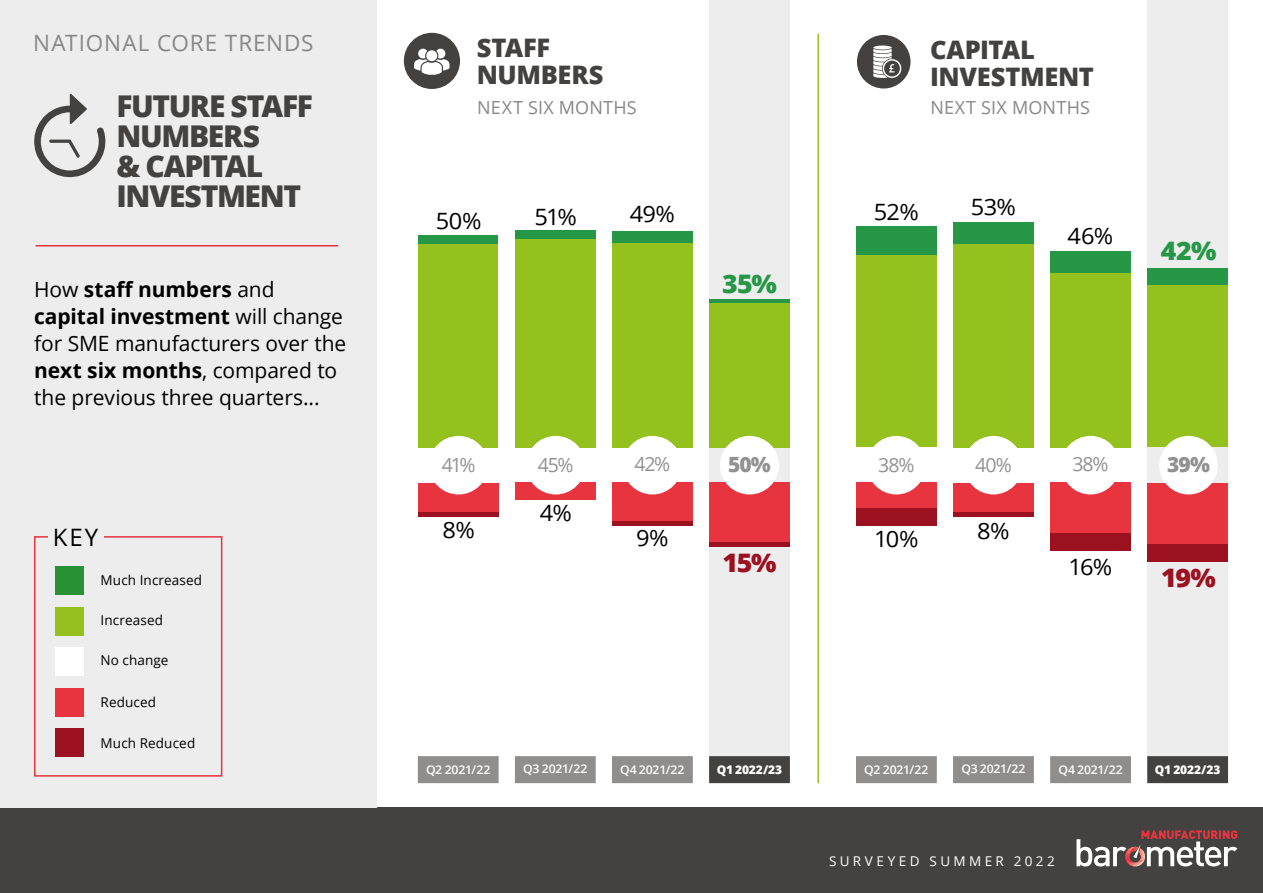
<style>
.page{position:relative;width:1263px;height:893px;background:#fff}
.page>*{position:absolute;margin:0;border:0;box-sizing:border-box;transform-origin:0 0}
.t1{font:800 30px/30px "Open Sans";letter-spacing:-.05em;color:#434241}
.t2{font:800 25.5px/27px "Open Sans";letter-spacing:-.015em;color:#434241}
.t3{font:800 25.5px "Open Sans";color:#9c1120;scale:1.05 1}
.t4{font:800 25.5px "Open Sans";color:#269747;scale:1.05 1}
.t5{font:24px "Open Sans";color:#000}
.t6{font:22.5px "Open Sans";letter-spacing:-.035em;color:#000;scale:1.05 1}
.t7{font:22.5px "Open Sans";letter-spacing:.04em;color:#878787}
.t8{font:21px/27px "Open Sans";letter-spacing:-.005em;color:#000}
.t9{font:800 21px "Open Sans";color:#929292}
.t10{font:19.5px "Open Sans";letter-spacing:-.06em;color:#929292}
.t11{font:18px "Open Sans";letter-spacing:.015em;color:#878787}
.t12{font:13.5px "Open Sans";letter-spacing:.01em;color:#000}
.t13{font:13.5px "Open Sans";letter-spacing:.25em;color:#fff}
.t14{font:600 12px "Open Sans";letter-spacing:-.02em;color:#fff}
.t15{font:800 12px "Open Sans";letter-spacing:-.01em;color:#fff}
.s1{font-weight:700}
</style>
<div class="page">
<div style="left:0;top:808px;width:1263px;height:85px;background:#434241"></div>
<svg style="left:1076px;top:830px;width:161px;height:37px"></svg>
<div style="left:953px;top:483px;width:81px;height:29px;background:#e7343f"></div>
<div style="left:953px;top:512px;width:81px;height:5px;background:#9c1120"></div>
<hr style="left:817px;top:34px;width:2px;height:749px;background:#95c11f">
<div style="left:953px;top:243px;width:81px;height:205px;background:#95c11f"></div>
<div style="left:953px;top:222px;width:81px;height:21px;background:#269747"></div>
<div style="left:964px;top:436px;width:59px;height:58px;background:#fff;border-radius:50%"></div>
<div style="left:856px;top:508px;width:81px;height:17px;background:#9c1120"></div>
<div style="left:856px;top:483px;width:81px;height:25px;background:#e7343f"></div>
<div style="left:856px;top:226px;width:81px;height:29px;background:#269747"></div>
<div style="left:856px;top:255px;width:81px;height:192px;background:#95c11f"></div>
<div style="left:867px;top:436px;width:59px;height:58px;background:#fff;border-radius:50%"></div>
<div style="left:1147px;top:0;width:81px;height:772px;background:#ededed"></div>
<div style="left:1050px;top:252px;width:81px;height:21px;background:#269747"></div>
<div style="left:1147px;top:268px;width:81px;height:17px;background:#269747"></div>
<div style="left:1050px;top:273px;width:81px;height:174px;background:#95c11f"></div>
<div style="left:1147px;top:285px;width:81px;height:162px;background:#95c11f"></div>
<div style="left:0;top:0;width:376px;height:807px;background:#ededed"></div>
<svg style="left:34px;top:94px;width:72px;height:84px"></svg>
<div style="left:857px;top:35px;width:53px;height:54px;background:#434241;border-radius:50%"></div>
<svg style="left:873px;top:46px;width:29px;height:32px"></svg>
<div style="left:1050px;top:483px;width:81px;height:51px;background:#e7343f"></div>
<div style="left:1147px;top:483px;width:81px;height:64px;background:#e7343f"></div>
<div style="left:1050px;top:534px;width:81px;height:17px;background:#9c1120"></div>
<div style="left:1147px;top:544px;width:81px;height:17px;background:#9c1120"></div>
<div style="left:1061px;top:436px;width:59px;height:58px;background:#fff;border-radius:50%"></div>
<div style="left:1159px;top:436px;width:59px;height:58px;background:#fff;border-radius:50%"></div>
<div style="left:34px;top:536px;width:188px;height:241px;border:2px solid #e7343f"></div>
<div style="left:55px;top:566px;width:29px;height:29px;background:#279134"></div>
<div style="left:48px;top:527px;width:55px;height:18px;background:#ededed"></div>
<div style="left:55px;top:607px;width:29px;height:29px;background:#95c11f"></div>
<div style="left:55px;top:647px;width:29px;height:29px;background:#fff"></div>
<div style="left:55px;top:688px;width:29px;height:29px;background:#e7343f"></div>
<div style="left:55px;top:728px;width:29px;height:29px;background:#9c1120"></div>
<div style="left:1050px;top:756px;width:81px;height:27px;background:#908d8d"></div>
<div style="left:953px;top:756px;width:81px;height:27px;background:#908d8d"></div>
<div style="left:856px;top:756px;width:81px;height:27px;background:#908d8d"></div>
<div style="left:1147px;top:756px;width:81px;height:27px;background:#434241"></div>
<div style="left:709px;top:0;width:81px;height:772px;background:#ededed"></div>
<div style="left:515px;top:483px;width:81px;height:17px;background:#e7343f"></div>
<div style="left:515px;top:239px;width:81px;height:209px;background:#95c11f"></div>
<div style="left:526px;top:436px;width:59px;height:58px;background:#fff;border-radius:50%"></div>
<div style="left:612px;top:483px;width:81px;height:38px;background:#e7343f"></div>
<div style="left:709px;top:483px;width:81px;height:59px;background:#e7343f"></div>
<hr style="left:612px;top:521px;width:81px;height:4px;background:#9c1120">
<hr style="left:709px;top:542px;width:81px;height:4px;background:#9c1120">
<div style="left:612px;top:231px;width:81px;height:12px;background:#269747"></div>
<hr style="left:709px;top:299px;width:81px;height:4px;background:#269747">
<div style="left:612px;top:243px;width:81px;height:204px;background:#95c11f"></div>
<div style="left:709px;top:303px;width:81px;height:144px;background:#95c11f"></div>
<div style="left:623px;top:436px;width:59px;height:58px;background:#fff;border-radius:50%"></div>
<div style="left:720px;top:436px;width:59px;height:58px;background:#fff;border-radius:50%"></div>
<div style="left:418px;top:483px;width:81px;height:29px;background:#e7343f"></div>
<div style="left:418px;top:512px;width:81px;height:5px;background:#9c1120"></div>
<div style="left:418px;top:243px;width:80px;height:205px;background:#95c11f"></div>
<div style="left:429px;top:436px;width:59px;height:58px;background:#fff;border-radius:50%"></div>
<div style="left:418px;top:235px;width:80px;height:8px;background:#269747"></div>
<div style="left:404px;top:33px;width:56px;height:56px;background:#434241;border-radius:50%"></div>
<svg style="left:414px;top:49px;width:35px;height:26px"></svg>
<div style="left:426px;top:50px;width:11px;height:11px;background:#fff;border-radius:50%"></div>
<div style="left:515px;top:231px;width:81px;height:8px;background:#269747"></div>
<div style="left:612px;top:756px;width:81px;height:27px;background:#908d8d"></div>
<div style="left:515px;top:756px;width:81px;height:27px;background:#908d8d"></div>
<div style="left:418px;top:756px;width:81px;height:27px;background:#908d8d"></div>
<div style="left:709px;top:756px;width:81px;height:27px;background:#434241"></div>
<hr style="left:36px;top:245px;width:302px;height:1px;background:#e7343f">
<p class="t7" style="left:33px;top:28px;width:282px">NATIONAL CORE TRENDS</p>
<p class="t2" style="left:930px;top:35px;width:165px">CAPITAL<br>INVESTMENT</p>
<h1 class="t1" style="left:117px;top:90px;width:198px">FUTURE STAFF<br>NUMBERS<br>&amp; CAPITAL<br>INVESTMENT</h1>
<p class="t11" style="left:930px;top:95px;width:161px">NEXT SIX MONTHS</p>
<p class="t2" style="left:477px;top:33px;width:128px">STAFF<br>NUMBERS</p>
<p class="t11" style="left:477px;top:95px;width:161px">NEXT SIX MONTHS</p>
<p class="t6" style="left:971px;top:192px;width:45px">53%</p>
<p class="t6" style="left:874px;top:196px;width:44px">52%</p>
<p class="t6" style="left:534px;top:201px;width:42px">51%</p>
<p class="t6" style="left:630px;top:199px;width:45px">49%</p>
<p class="t6" style="left:436px;top:205px;width:45px">50%</p>
<p class="t6" style="left:1068px;top:220px;width:45px">46%</p>
<p class="t8" style="left:34px;top:275px;width:314px">How <span class="s1">staff numbers</span> and <span class="s1">capital investment</span> will change for SME manufacturers over the <span class="s1">next six months</span>, compared to the previous three quarters...</p>
<p class="t4" style="left:722px;top:264px;width:54px">35%</p>
<p class="t4" style="left:1161px;top:231px;width:55px">42%</p>
<p class="t5" style="left:53px;top:520px;width:47px">KEY</p>
<p class="t12" style="left:101px;top:571px;width:103px">Much Increased</p>
<p class="t12" style="left:101px;top:611px;width:64px">Increased</p>
<p class="t12" style="left:101px;top:651px;width:69px">No change</p>
<p class="t12" style="left:101px;top:693px;width:57px">Reduced</p>
<p class="t12" style="left:101px;top:734px;width:96px">Much Reduced</p>
<p class="t10" style="left:442px;top:452px;width:35px">41%</p>
<p class="t6" style="left:443px;top:514px;width:32px">8%</p>
<p class="t10" style="left:538px;top:452px;width:37px">45%</p>
<p class="t10" style="left:634px;top:451px;width:37px">42%</p>
<p class="t9" style="left:728px;top:449px;width:44px">50%</p>
<p class="t6" style="left:540px;top:497px;width:32px">4%</p>
<p class="t6" style="left:636px;top:523px;width:33px">9%</p>
<p class="t3" style="left:722px;top:543px;width:53px">15%</p>
<p class="t10" style="left:878px;top:452px;width:38px">38%</p>
<p class="t6" style="left:874px;top:523px;width:44px">10%</p>
<p class="t10" style="left:975px;top:452px;width:38px">40%</p>
<p class="t6" style="left:977px;top:515px;width:32px">8%</p>
<p class="t10" style="left:1072px;top:451px;width:38px">38%</p>
<p class="t9" style="left:1167px;top:449px;width:44px">39%</p>
<p class="t6" style="left:1068px;top:552px;width:43px">16%</p>
<p class="t3" style="left:1161px;top:559px;width:54px">19%</p>
<p class="t14" style="left:426px;top:761px;width:66px">Q2 2021/22</p>
<p class="t14" style="left:523px;top:761px;width:66px">Q3 2021/22</p>
<p class="t14" style="left:620px;top:761px;width:66px">Q4 2021/22</p>
<p class="t15" style="left:717px;top:761px;width:67px">Q1 2022/23</p>
<p class="t14" style="left:864px;top:761px;width:66px">Q2 2021/22</p>
<p class="t14" style="left:961px;top:761px;width:66px">Q3 2021/22</p>
<p class="t14" style="left:1058px;top:761px;width:66px">Q4 2021/22</p>
<p class="t15" style="left:1155px;top:761px;width:67px">Q1 2022/23</p>
<p class="t13" style="left:829px;top:852px;width:227px">SURVEYED SUMMER 2022</p>
</div>
